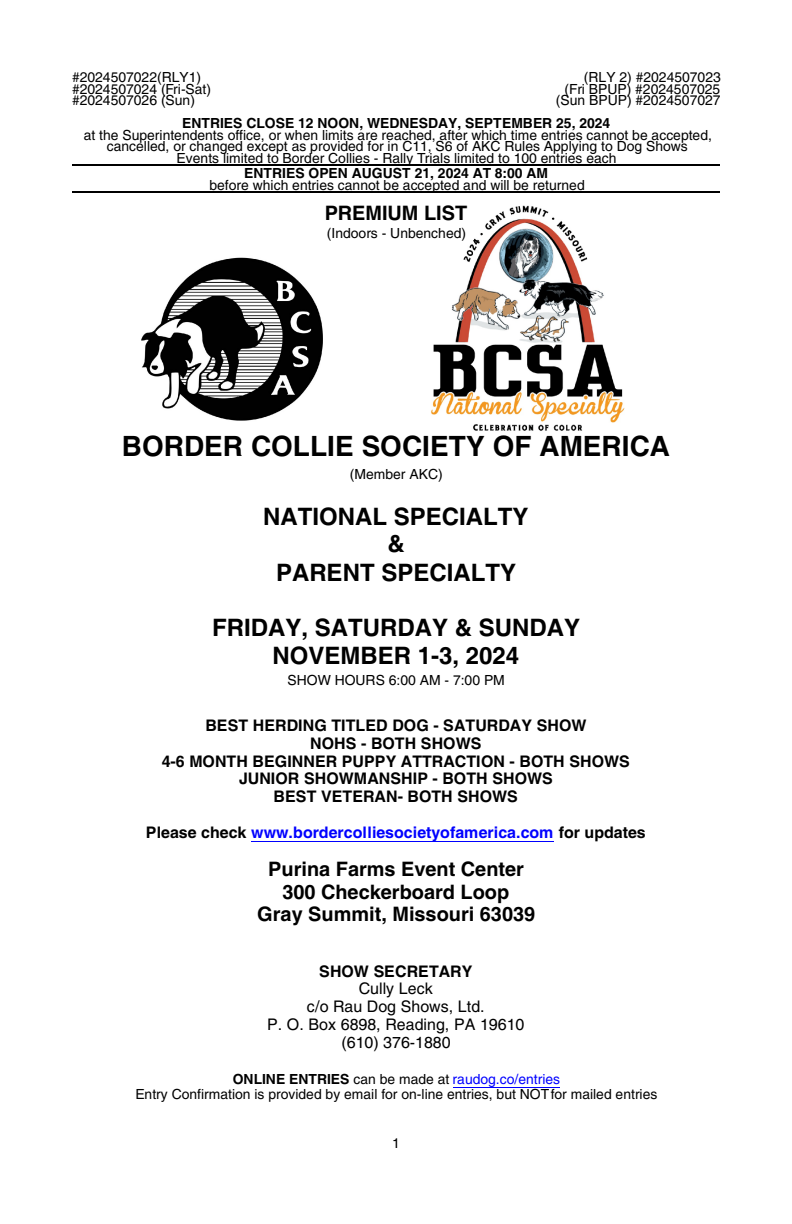
<style>
.page{position:relative;width:792px;height:1224px;background:#fff}
.page>*{position:absolute;margin:0;border:0;box-sizing:border-box;transform-origin:0 0}
.t1{font:700 28px "Helvetica";color:#000}
.t2{font:700 24px/28px "Helvetica";color:#000;text-align:center}
.t3{font:700 20px/22.6px "Helvetica";color:#000;text-align:center}
.t4{font:700 16px/17.8px "Helvetica";color:#000;text-align:center}
.t5{font:16px/17.8px "Helvetica";color:#000;text-align:center}
.t6{font:700 16px "Helvetica";color:#00f}
.t7{font:14px/11.6px "Helvetica";color:#000;text-align:center}
.t8{font:700 14px "Helvetica";color:#000}
.s1{color:#000}
.s2{font-weight:700}
.s3{color:#00f}
</style>
<div class="page">
<img style="left:142px;top:257px;width:181px;height:164px">
<img style="left:431px;top:205px;width:194px;height:226px">
<hr style="left:251px;top:841px;width:303px;height:1px;background:#00f">
<hr style="left:453px;top:1087px;width:106px;height:1px;background:#00f">
<hr style="left:72px;top:164px;width:648px;height:2px;background:#000">
<hr style="left:72px;top:191px;width:648px;height:2px;background:#000">
<p class="t7" style="left:72px;top:73px;width:131px">#2024507022(RLY1)</p>
<p class="t7" style="left:584px;top:73px;width:138px">(RLY 2) #2024507023</p>
<p class="t7" style="left:72px;top:84px;width:141px">#2024507024 (Fri-Sat)</p>
<p class="t7" style="left:564px;top:84px;width:157px">(Fri BPUP) #2024507025</p>
<p class="t7" style="left:72px;top:96px;width:125px">#2024507026 (Sun)</p>
<p class="t7" style="left:556px;top:96px;width:166px">(Sun BPUP) #2024507027</p>
<p class="t8" style="left:182px;top:118px;width:430px">ENTRIES CLOSE 12 NOON, WEDNESDAY, SEPTEMBER 25, 2024</p>
<p class="t7" style="left:84px;top:130px;width:630px">at the Superintendents office, or when limits are reached, after which time entries cannot be accepted, cancelled, or changed except as provided for in C11, S6 of AKC Rules Applying to Dog Shows<br>Events limited to Border Collies - Rally Trials limited to 100 entries each</p>
<p class="t8" style="left:244px;top:168px;width:305px">ENTRIES OPEN AUGUST 21, 2024 AT 8:00 AM</p>
<p class="t7" style="left:210px;top:181px;width:377px">before which entries cannot be accepted and will be returned</p>
<h3 class="t3" style="left:325px;top:204px;width:144px">PREMIUM LIST</h3>
<p class="t7" style="left:327px;top:229px;width:141px">(Indoors - Unbenched)</p>
<h1 class="t1" style="left:122px;top:436px;width:550px">BORDER COLLIE SOCIETY OF AMERICA</h1>
<p class="t7" style="left:350px;top:470px;width:94px">(Member AKC)</p>
<h2 class="t2" style="left:263px;top:504px;width:267px">NATIONAL SPECIALTY &amp;<br>PARENT SPECIALTY</h2>
<h2 class="t2" style="left:212px;top:616px;width:369px">FRIDAY, SATURDAY &amp; SUNDAY<br>NOVEMBER 1-3, 2024</h2>
<p class="t7" style="left:288px;top:675px;width:219px">SHOW HOURS 6:00 AM - 7:00 PM</p>
<p class="t4" style="left:162px;top:718px;width:470px">BEST HERDING TITLED DOG - SATURDAY SHOW<br>NOHS - BOTH SHOWS<br>4-6 MONTH BEGINNER PUPPY ATTRACTION - BOTH SHOWS<br>JUNIOR SHOWMANSHIP - BOTH SHOWS<br>BEST VETERAN- BOTH SHOWS</p>
<p class="t6" style="left:146px;top:826px;width:501px"><span class="s1">Please check</span> www.bordercolliesocietyofamerica.com <span class="s1">for updates</span></p>
<h3 class="t3" style="left:257px;top:860px;width:279px">Purina Farms Event Center<br>300 Checkerboard Loop<br>Gray Summit, Missouri 63039</h3>
<p class="t4" style="left:319px;top:964px;width:155px">SHOW SECRETARY</p>
<p class="t5" style="left:267px;top:981px;width:259px">Cully Leck<br>c/o Rau Dog Shows, Ltd.<br>P. O. Box 6898, Reading, PA 19610 (610) 376-1880</p>
<p class="t7" style="left:135px;top:1073px;width:524px;line-height:14.8px"><span class="s2">ONLINE ENTRIES</span> can be made at <span class="s3">raudog.co/entries<br></span>Entry Confirmation is provided by email for on-line entries, but NOTfor mailed entries</p>
<p class="t7" style="left:392px;top:1139px;width:9px">1</p>
</div>
